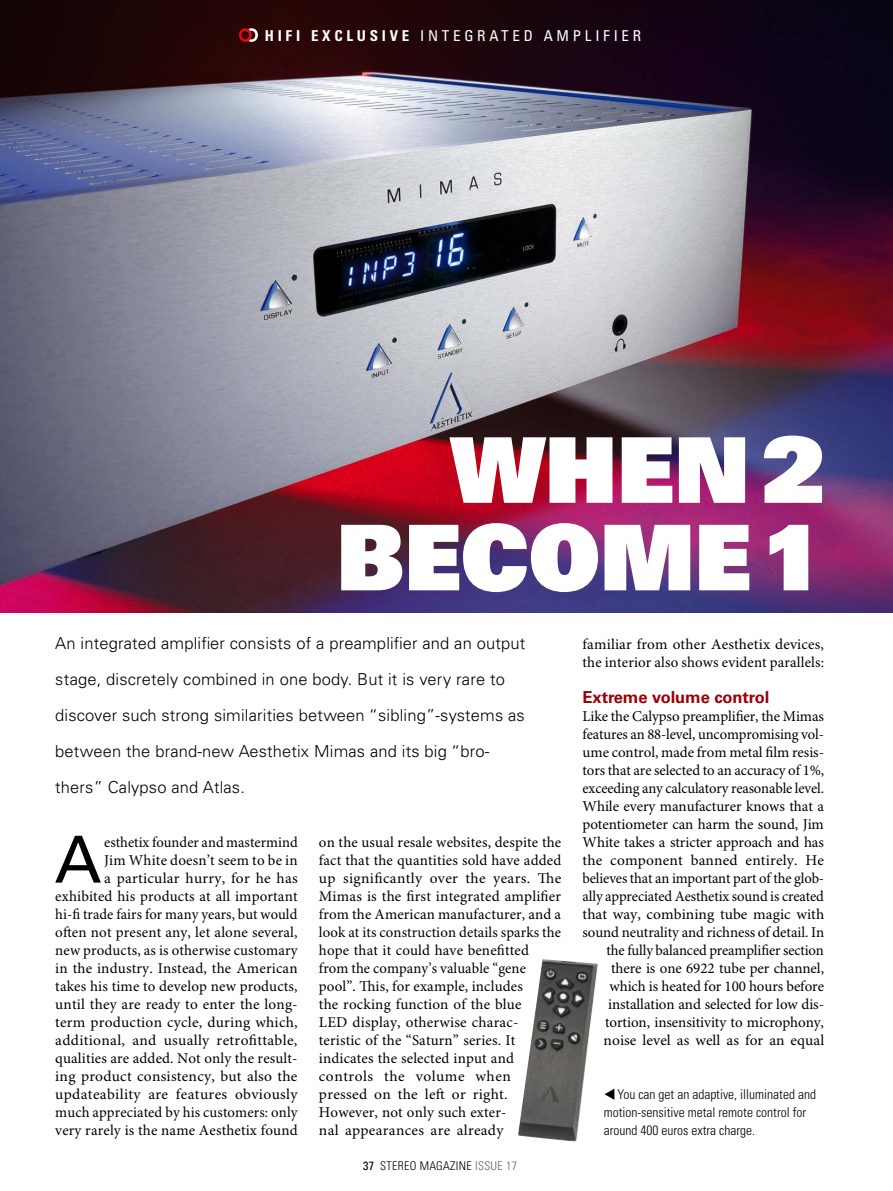
<style>
.page{position:relative;width:893px;height:1191px;background:#fff}
.page>*{position:absolute;margin:0;border:0;box-sizing:border-box;transform-origin:0 0}
.t1{font:90.75px/87.4px "Univers LT Std X Black";color:#fff;text-align:right}
.t2{font:64.8px "Univers LT Std";color:#000}
.t3{font:300 16.5px/36px "Univers LT Std";letter-spacing:.01em;color:#000}
.t4{font:700 16.5px "Univers LT Std";letter-spacing:-.005em;color:#9a0208}
.t5{font:15px/18px "Minion Pro";letter-spacing:.01em;color:#000;text-align:right}
.t6{font:condensed 15px "Univers LT Std";letter-spacing:.25em;color:#fff}
.t7{font:300 condensed 13.5px/18px "Univers LT Std";color:#000}
.t8{font:300 condensed 12px "Univers LT Std";letter-spacing:.025em;color:#000}
.s1{font-weight:700}
.s2{font-weight:400}
.s3{color:#606162}
</style>
<div class="page">
<img style="left:0;top:0;width:893px;height:612px">
<svg style="left:239px;top:28px;width:19px;height:14px"></svg>
<img style="left:518px;top:959px;width:80px;height:182px">
<p class="t6" style="left:265px;top:26px;width:378px"><span class="s1">HIFI EXCLUSIVE</span> INTEGRATED AMPLIFIER</p>
<h1 class="t1" style="left:337px;top:424px;width:490px">WHEN2<br>BECOME1</h1>
<p class="t3" style="left:55px;top:624px;width:471px">An integrated amplifier consists of a preamplifier and an output stage, discretely combined in one body. But it is very rare to discover such strong similarities between “sibling”-systems as between the brand-new Aesthetix Mimas and its big “bro&shy;thers” Calypso and Atlas.</p>
<h2 class="t2" style="left:55px;top:821px;width:48px">A</h2>
<p class="t5" style="left:55px;top:833px;width:244px">esthetix founder and mastermind<br>Jim White doesn’t seem to be in<br>a particular hurry, for he has exhibited his products at all important hi-fi trade fairs for many years, but would often not present any, let alone several, new products, as is otherwise customary in the industry. Instead, the American takes his time to develop new products, until they are ready to enter the long&shy;term production cycle, during which, additional, and usually retrofittable, qualities are added. Not only the result&shy;ing product consistency, but also the updateability are features obviously much appreciated by his customers: only very rarely is the name Aesthetix found</p>
<p class="t5" style="left:319px;top:833px;width:244px;text-align:left">on the usual resale websites, despite the fact that the quantities sold have added up significantly over the years. The Mimas is the first integrated amplifier from the American manufacturer, and a look at its construction details sparks the hope that it could have benefitted from the company’s valuable “gene pool”. This, for example, includes<br>the rocking function of the blue<br>LED display, otherwise charac&shy;teristic of the “Saturn” series. It indicates the selected input and controls the volume when pressed on the left or right.<br>However, not only such exter-<br>nal appearances are already</p>
<p class="t8" style="left:363px;top:1158px;width:156px"><span class="s2">37</span> STEREO MAGAZINE <span class="s3">ISSUE 17</span></p>
<p class="t5" style="left:583px;top:635px;width:243px;text-align:left">familiar from other Aesthetix devices, the interior also shows evident parallels:</p>
<p class="t4" style="left:583px;top:687px;width:188px">Extreme volume control</p>
<p class="t5" style="left:583px;top:707px;width:243px">Like the Calypso preamplifier, the Mimas features an 88-level, uncompromising vol&shy;ume control, made from metal film resis&shy;tors that are selected to an accuracy of 1%, exceeding any calculatory reasonable level.<br>While every manufacturer knows that a potentiometer can harm the sound, Jim White takes a stricter approach and has the component banned entirely. He believes that an important part of the glob&shy;ally appreciated Aesthetix sound is created that way, combining tube magic with sound neutrality and richness of detail. In the fully balanced preamplifier section there is one 6922 tube per channel, which is heated for 100 hours before installation and selected for low dis&shy;tortion, insensitivity to microphony, noise level as well as for an equal</p>
<p class="t7" style="left:604px;top:1085px;width:214px">▼You can get an adaptive, illuminated and motion-sensitive metal remote control for around 400 euros extra charge.</p>
</div>
